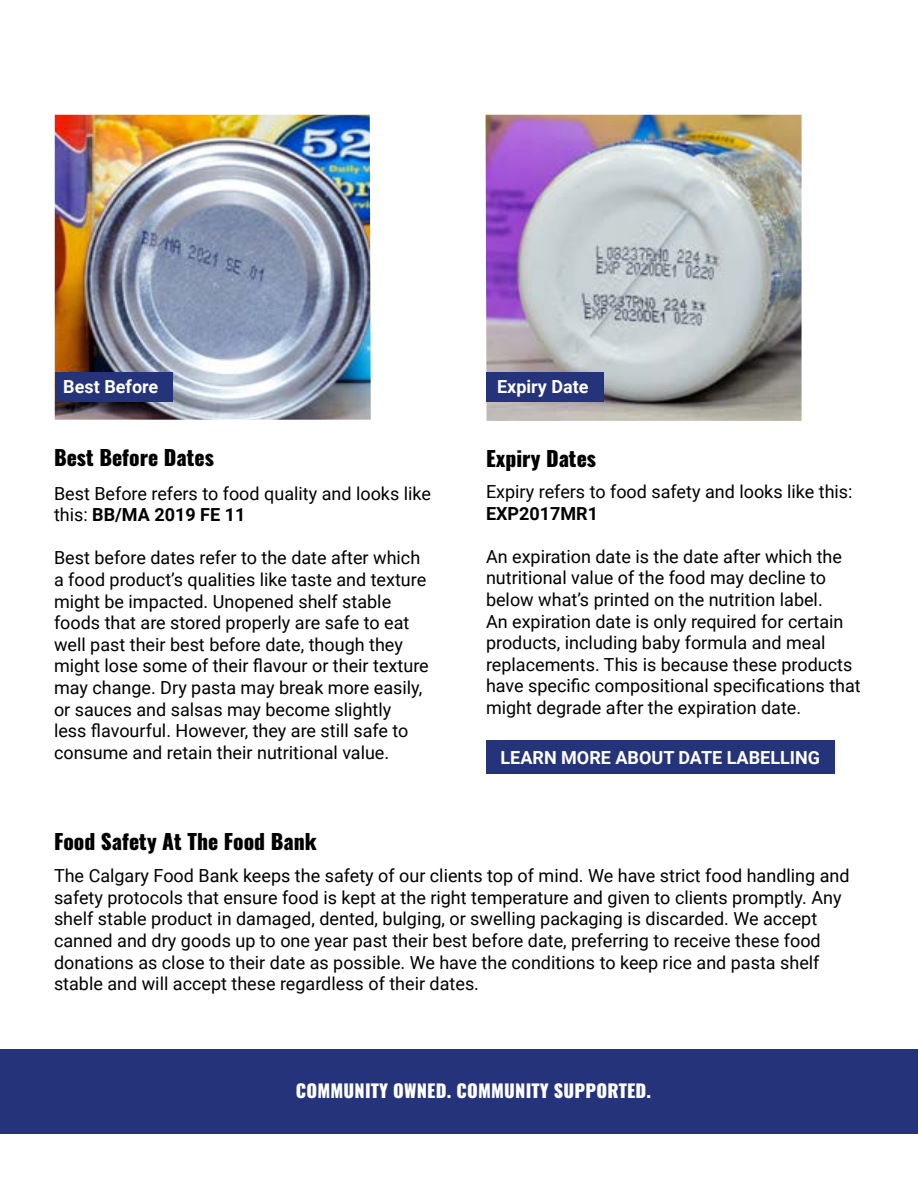
<style>
.page{position:relative;width:918px;height:1188px;background:#fff}
.page>*{position:absolute;margin:0;border:0;box-sizing:border-box;transform-origin:0 0}
.t1{font:800 21px "Oswald";color:#000}
.t2{font:18px/21.6px "Roboto";color:#000}
.t3{font:700 18px "Roboto";color:#fff}
.t4{font:800 18px "Oswald";letter-spacing:.01em;color:#fff}
.t5{font:700 18px "Roboto";color:#000}
.s1{font-weight:700}
</style>
<div class="page">
<img style="left:55px;top:115px;width:316px;height:305px">
<div style="left:55px;top:372px;width:117px;height:29px;background:#25347a"></div>
<img style="left:486px;top:115px;width:316px;height:306px">
<div style="left:486px;top:372px;width:117px;height:29px;background:#25347a"></div>
<div style="left:486px;top:740px;width:349px;height:33px;background:#25347a"></div>
<div style="left:0;top:1050px;width:918px;height:84px;background:#25347a"></div>
<p class="t3" style="left:63px;top:374px;width:97px">Best Before</p>
<p class="t3" style="left:497px;top:374px;width:93px">Expiry Date</p>
<p class="t1" style="left:54px;top:447px;width:161px">Best Before Dates</p>
<p class="t2" style="left:54px;top:482px;width:379px">Best Before refers to food quality and looks like this: <span class="s1">BB/MA 2019 FE 11</span></p>
<p class="t2" style="left:54px;top:546px;width:376px">Best before dates refer to the date after which a food product’s qualities like taste and texture might be impacted. Unopened shelf stable foods that are stored properly are safe to eat well past their best before date, though they might lose some of their flavour or their texture may change. Dry pasta may break more easily, or sauces and salsas may become slightly<br>less flavourful. However, they are still safe to consume and retain their nutritional value.</p>
<p class="t1" style="left:54px;top:830px;width:264px">Food Safety At The Food Bank</p>
<p class="t1" style="left:486px;top:447px;width:111px">Expiry Dates</p>
<p class="t2" style="left:486px;top:480px;width:368px">Expiry refers to food safety and looks like this:</p>
<p class="t5" style="left:486px;top:501px;width:114px">EXP2017MR1</p>
<p class="t2" style="left:486px;top:545px;width:376px">An expiration date is the date after which the nutritional value of the food may decline to below what’s printed on the nutrition label.<br>An expiration date is only required for certain products, including baby formula and meal replacements. This is because these products have specific compositional specifications that might degrade after the expiration date.</p>
<p class="t3" style="left:501px;top:745px;width:321px">LEARN MORE ABOUT DATE LABELLING</p>
<p class="t2" style="left:54px;top:864px;width:797px">The Calgary Food Bank keeps the safety of our clients top of mind. We have strict food handling and safety protocols that ensure food is kept at the right temperature and given to clients promptly. Any shelf stable product in damaged, dented, bulging, or swelling packaging is discarded. We accept canned and dry goods up to one year past their best before date, preferring to receive these food donations as close to their date as possible. We have the conditions to keep rice and pasta shelf stable and will accept these regardless of their dates.</p>
<p class="t4" style="left:296px;top:1081px;width:357px">COMMUNITY OWNED. COMMUNITY SUPPORTED.</p>
</div>
